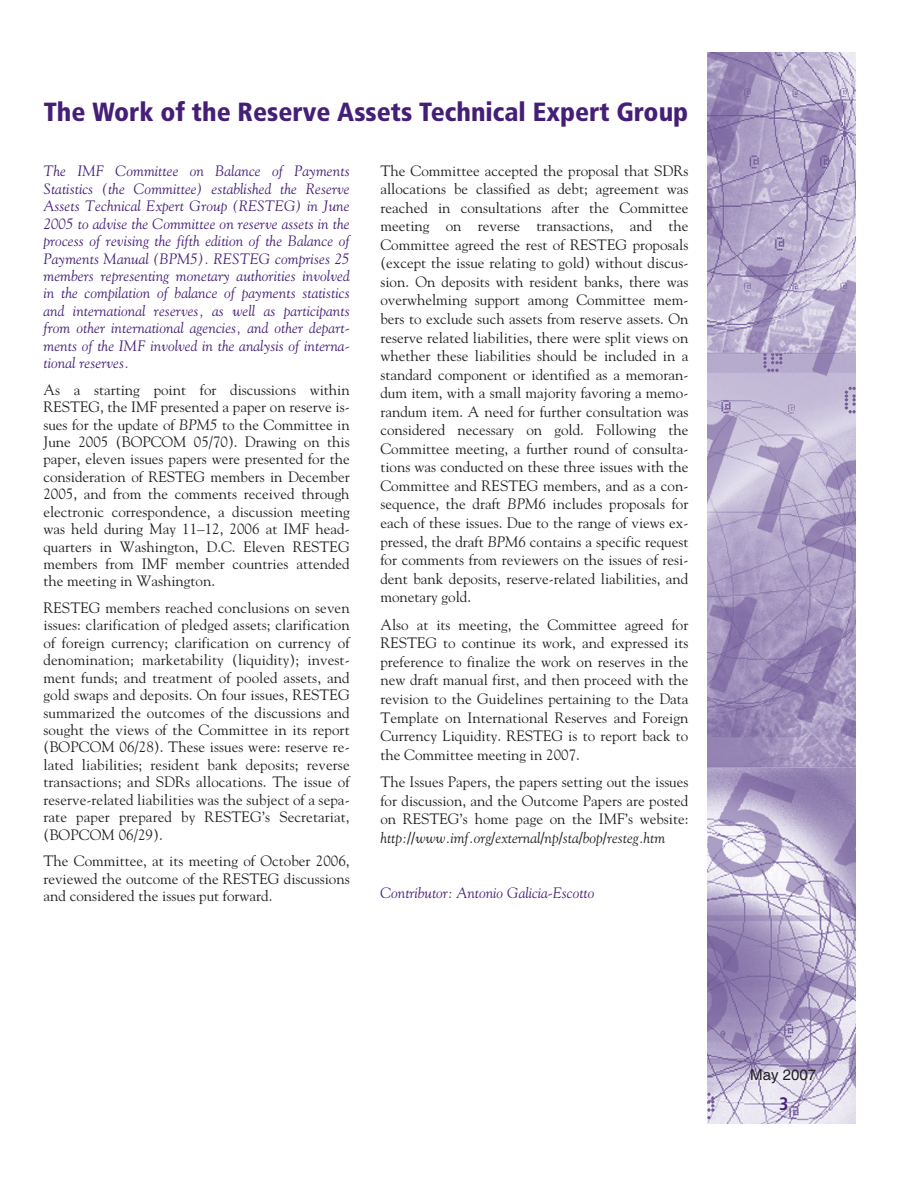
<style>
.page{position:relative;width:918px;height:1188px;background:#fff}
.page>*{position:absolute;margin:0;border:0;box-sizing:border-box;transform-origin:0 0}
.t1{font:900 condensed 26.25px "Frutiger";color:#451f77}
.t2{font:700 condensed 18px "Frutiger";color:#451f77}
.t3{font:15px/18.6px "Goudy";color:#231f20;text-align:justify}
.t4{font:italic 15px/17.4px "Goudy";letter-spacing:.005em;color:#451f77;text-align:justify}
.t5{font:italic 15px "Goudy";color:#231f20}
.t6{font:15px "Helvetica";color:#231f20}
.s1{font-style:italic}
</style>
<div class="page">
<img style="left:707px;top:52px;width:148px;height:1072px">
<h1 class="t1" style="left:44px;top:101px;width:646px">The Work of the Reserve Assets Technical Expert Group</h1>
<p class="t4" style="left:44px;top:164px;width:308px">The IMF Committee on Balance of Payments Statistics (the Committee) established the Reserve Assets Technical Expert Group (RESTEG) in June 2005 to advise the Committee on reserve assets in the process of revising the fifth edition of the Balance of Payments Manual (BPM5). RESTEG comprises 25 members representing monetary authorities involved in the compilation of balance of payments statistics and international reserves, as well as participants from other international agencies, and other depart&shy;ments of the IMF involved in the analysis of interna&shy;tional reserves.</p>
<p class="t3" style="left:44px;top:382px;width:308px;line-height:17.4px">As a starting point for discussions within RESTEG, the IMF presented a paper on reserve is&shy;sues for the update of <span class="s1">BPM5</span> to the Committee in June 2005 (BOPCOM 05/70). Drawing on this paper, eleven issues papers were presented for the consideration of RESTEG members in December 2005, and from the comments received through electronic correspondence, a discussion meeting was held during May 11–12, 2006 at IMF head&shy;quarters in Washington, D.C. Eleven RESTEG members from IMF member countries attended the meeting in Washington.</p>
<p class="t3" style="left:44px;top:600px;width:308px;line-height:17.4px">RESTEG members reached conclusions on seven issues: clarification of pledged assets; clarification of foreign currency; clarification on currency of denomination; marketability (liquidity); invest&shy;ment funds; and treatment of pooled assets, and gold swaps and deposits. On four issues, RESTEG summarized the outcomes of the discussions and sought the views of the Committee in its report (BOPCOM 06/28). These issues were: reserve re&shy;lated liabilities; resident bank deposits; reverse transactions; and SDRs allocations. The issue of reserve-related liabilities was the subject of a sepa&shy;rate paper prepared by RESTEG’s Secretariat, (BOPCOM 06/29).</p>
<p class="t3" style="left:44px;top:853px;width:308px;line-height:17.4px">The Committee, at its meeting of October 2006, reviewed the outcome of the RESTEG discussions and considered the issues put forward.</p>
<p class="t3" style="left:380px;top:162px;width:310px">The Committee accepted the proposal that SDRs allocations be classified as debt; agreement was reached in consultations after the Committee meeting on reverse transactions, and the Committee agreed the rest of RESTEG proposals (except the issue relating to gold) without discus&shy;sion. On deposits with resident banks, there was overwhelming support among Committee mem&shy;bers to exclude such assets from reserve assets. On reserve related liabilities, there were split views on whether these liabilities should be included in a standard component or identified as a memoran&shy;dum item, with a small majority favoring a memo&shy;randum item. A need for further consultation was considered necessary on gold. Following the Committee meeting, a further round of consulta&shy;tions was conducted on these three issues with the Committee and RESTEG members, and as a con&shy;sequence, the draft <span class="s1">BPM6</span> includes proposals for each of these issues. Due to the range of views ex&shy;pressed, the draft <span class="s1">BPM6</span> contains a specific request for comments from reviewers on the issues of resi&shy;dent bank deposits, reserve-related liabilities, and monetary gold.</p>
<p class="t3" style="left:380px;top:616px;width:310px">Also at its meeting, the Committee agreed for RESTEG to continue its work, and expressed its preference to finalize the work on reserves in the new draft manual first, and then proceed with the revision to the Guidelines pertaining to the Data Template on International Reserves and Foreign Currency Liquidity. RESTEG is to report back to the Committee meeting in 2007.</p>
<p class="t3" style="left:380px;top:774px;width:310px">The Issues Papers, the papers setting out the issues for discussion, and the Outcome Papers are posted on RESTEG’s home page on the IMF’s website:</p>
<p class="t5" style="left:380px;top:832px;width:286px">http://www.imf.org/external/np/sta/bop/resteg.htm</p>
<p class="t4" style="left:380px;top:885px;width:216px">Contributor: Antonio Galicia-Escotto</p>
<p class="t6" style="left:750px;top:1069px;width:67px">May 2007</p>
<p class="t2" style="left:779px;top:1097px;width:11px">3</p>
</div>
